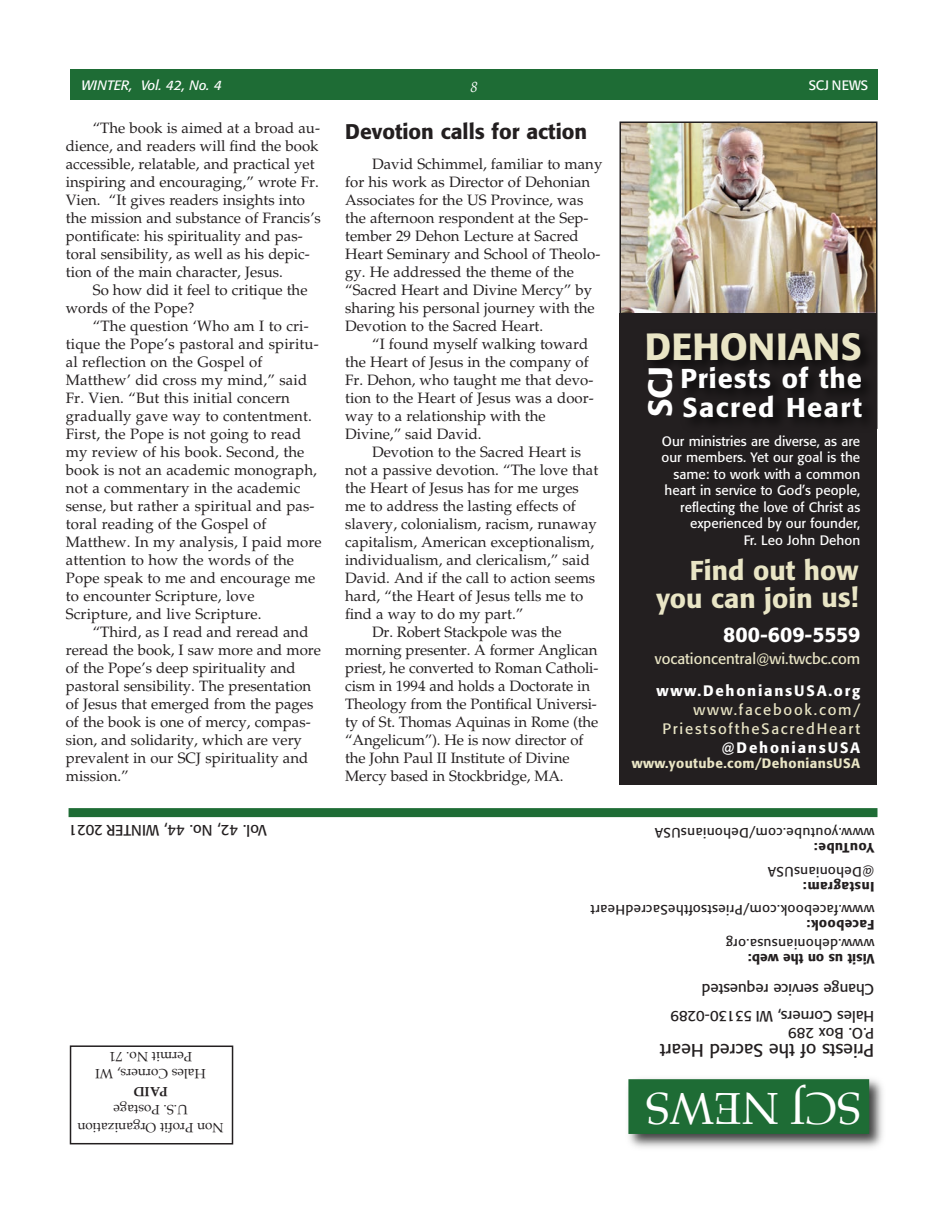
<style>
.page{position:relative;width:945px;height:1215px;background:#fff}
.page>*{position:absolute;margin:0;border:0;box-sizing:border-box;transform-origin:0 0}
.t1{font:45px "Palatino";color:#fff}
.t2{font:500 37.5px "Formata";color:#e9e5c5}
.t3{font:500 33px "Formata";color:#fff}
.t4{font:500 27px/27.8px "Formata";color:#e9e5c5;text-align:right}
.t5{font:500 27px "Formata";letter-spacing:.045em;color:#fff}
.t6{font:500 21px "Formata";color:#231f20}
.t7{font:500 21px "Formata";color:#fff}
.t8{font:18px "Formata";color:#231f20}
.t9{font:15px/18px "Palatino LT Std";color:#231f20}
.t10{font:15px/16.5px "Formata";color:#231f20}
.t11{font:15px/18.9px "Formata";letter-spacing:.115em;color:#e9e5c5;text-align:right}
.t12{font:500 15px "Formata";letter-spacing:.115em;color:#fff}
.t13{font:15px "Formata";color:#e9e5c5}
.t14{font:italic 15px "Palatino";color:#fff}
.t15{font:13.5px/16.5px "Formata";color:#fff;text-align:right}
.t16{font:13.5px "Formata";letter-spacing:.03em;color:#231f20}
.t17{font:13.5px/17.9px "Palatino";color:#231f20;text-align:center}
.t18{font:500 13.5px "Formata";letter-spacing:.03em;color:#e9e5c5}
.t19{font:500 13.5px "Formata";letter-spacing:.03em;color:#231f20}
.t20{font:italic 13.5px "Formata";color:#fff}
.t21{font:500 13.5px "Formata";color:#231f20}
.t22{font:700 13.5px "Palatino";color:#231f20}
</style>
<div class="page">
<div style="left:70px;top:69px;width:807px;height:30px;background:#1e6c35"></div>
<div style="left:70px;top:1045px;width:163px;height:100px;border:2px solid #231f20"></div>
<div style="left:69px;top:808px;width:809px;height:9px;background:#1e6c35"></div>
<img style="left:628px;top:1078px;width:255px;height:70px">
<div style="left:628px;top:1079px;width:241px;height:55px;background:#1e6c35"></div>
<img style="left:622px;top:125px;width:252px;height:160px">
<div style="left:619px;top:122px;width:258px;height:307px;border:2px solid #231f20"></div>
<div style="left:619px;top:313px;width:258px;height:472px;background:#231f20"></div>
<img style="left:619px;top:285px;width:259px;height:144px">
<p class="t20" style="left:82px;top:79px;width:142px">WINTER, Vol. 42, No. 4</p>
<p class="t14" style="left:470px;top:80px;width:9px">8</p>
<p class="t15" style="left:809px;top:78px;width:61px">SCJ NEWS</p>
<p class="t9" style="left:66px;top:121px;width:257px;text-indent:27px">“The book is aimed at a broad au&shy;dience, and readers will find the book accessible, relatable, and practical yet inspiring and encouraging,” wrote Fr.<br>Vien. “It gives readers insights into the mission and substance of Francis’s pontificate: his spirituality and pas&shy;toral sensibility, as well as his depic&shy;tion of the main character, Jesus.</p>
<p class="t9" style="left:66px;top:283px;width:243px;text-indent:27px">So how did it feel to critique the words of the Pope?</p>
<p class="t9" style="left:66px;top:319px;width:257px;text-indent:27px">“The question ‘Who am I to cri&shy;tique the Pope’s pastoral and spiritu&shy;al reflection on the Gospel of Matthew’ did cross my mind,” said Fr. Vien. “But this initial concern gradually gave way to contentment.<br>First, the Pope is not going to read my review of his book. Second, the book is not an academic monograph, not a commentary in the academic sense, but rather a spiritual and pas&shy;toral reading of the Gospel of Matthew. In my analysis, I paid more attention to how the words of the Pope speak to me and encourage me to encounter Scripture, love Scripture, and live Scripture.</p>
<p class="t9" style="left:66px;top:625px;width:257px;text-indent:27px">“Third, as I read and reread and reread the book, I saw more and more of the Pope’s deep spirituality and pastoral sensibility. The presentation of Jesus that emerged from the pages of the book is one of mercy, compas&shy;sion, and solidarity, which are very prevalent in our SCJ spirituality and mission.”</p>
<p class="t10" style="left:267px;top:837px;width:200px;rotate:-180deg">Vol. 42, No. 44, WINTER 2021</p>
<p class="t17" style="left:206px;top:1082px;width:112px;rotate:-180deg">Hales Corners, WI<br>Permit No. 71</p>
<p class="t22" style="left:168px;top:1098px;width:36px;rotate:-180deg">PAID</p>
<p class="t17" style="left:224px;top:1135px;width:148px;rotate:-180deg">Non Profit Organization<br>U.S. Postage</p>
<h3 class="t6" style="left:345px;top:122px;width:243px">Devotion calls for action</h3>
<p class="t9" style="left:345px;top:157px;width:259px;text-indent:27px">David Schimmel, familiar to many for his work as Director of Dehonian Associates for the US Province, was the afternoon respondent at the Sep&shy;tember 29 Dehon Lecture at Sacred Heart Seminary and School of Theolo&shy;gy. He addressed the theme of the “Sacred Heart and Divine Mercy” by sharing his personal journey with the Devotion to the Sacred Heart.</p>
<p class="t9" style="left:345px;top:337px;width:250px;text-indent:27px">“I found myself walking toward the Heart of Jesus in the company of<br>Fr. Dehon, who taught me that devo&shy;tion to the Heart of Jesus was a door&shy;way to a relationship with the<br>Divine,” said David.</p>
<p class="t9" style="left:372px;top:445px;width:211px">Devotion to the Sacred Heart is</p>
<p class="t9" style="left:345px;top:463px;width:255px">not a passive devotion. “The love that</p>
<p class="t9" style="left:345px;top:481px;width:235px">the Heart of Jesus has for me urges</p>
<p class="t9" style="left:345px;top:499px;width:232px">me to address the lasting effects of</p>
<p class="t9" style="left:345px;top:517px;width:253px">slavery, colonialism, racism, runaway</p>
<p class="t9" style="left:345px;top:535px;width:251px">capitalism, American exceptionalism,</p>
<p class="t9" style="left:345px;top:553px;width:246px">individualism, and clericalism,” said</p>
<p class="t9" style="left:345px;top:571px;width:252px">David. And if the call to action seems</p>
<p class="t9" style="left:345px;top:589px;width:240px">hard, “the Heart of Jesus tells me to</p>
<p class="t9" style="left:345px;top:607px;width:180px">find a way to do my part.”</p>
<p class="t9" style="left:372px;top:625px;width:191px">Dr. Robert Stackpole was the</p>
<p class="t9" style="left:345px;top:643px;width:254px">morning presenter. A former Anglican</p>
<p class="t9" style="left:345px;top:661px;width:255px">priest, he converted to Roman Catholi-</p>
<p class="t9" style="left:345px;top:679px;width:247px">cism in 1994 and holds a Doctorate in</p>
<p class="t9" style="left:345px;top:697px;width:253px">Theology from the Pontifical Universi-</p>
<p class="t9" style="left:345px;top:715px;width:255px">ty of St. Thomas Aquinas in Rome (the</p>
<p class="t9" style="left:345px;top:733px;width:240px">“Angelicum”). He is now director of</p>
<p class="t9" style="left:345px;top:751px;width:226px">the John Paul II Institute of Divine</p>
<p class="t9" style="left:345px;top:769px;width:220px">Mercy based in Stockbridge, MA.</p>
<h2 class="t2" style="left:645px;top:330px;width:219px">DEHONIANS</h2>
<h3 class="t5" style="left:681px;top:367px;width:183px">Priests of the</h3>
<h3 class="t3" style="left:646px;top:417px;width:53px;rotate:-90deg">SCJ</h3>
<h3 class="t5" style="left:683px;top:395px;width:181px">Sacred Heart</h3>
<p class="t15" style="left:662px;top:434px;width:200px">Our ministries are diverse, as are our members. Yet our goal is the same: to work with a common heart in service to God’s people, reflecting the love of Christ as experienced by our founder,<br>Fr. Leo John Dehon</p>
<h3 class="t4" style="left:656px;top:559px;width:204px">Find out how you can join us!</h3>
<h3 class="t7" style="left:723px;top:625px;width:138px">800-609-5559</h3>
<p class="t13" style="left:655px;top:652px;width:207px">vocationcentral@wi.twcbc.com</p>
<p class="t12" style="left:656px;top:684px;width:205px">www.DehoniansUSA.org</p>
<p class="t11" style="left:662px;top:701px;width:199px">www.facebook.com/<br>PriestsoftheSacredHeart</p>
<p class="t12" style="left:721px;top:741px;width:140px">@DehoniansUSA</p>
<p class="t18" style="left:632px;top:757px;width:230px">www.youtube.com/DehoniansUSA</p>
<p class="t16" style="left:874px;top:839px;width:221px;rotate:-180deg">www.youtube.com/DehoniansUSA</p>
<p class="t19" style="left:874px;top:854px;width:62px;rotate:-180deg">YouTube:</p>
<p class="t16" style="left:874px;top:878px;width:108px;rotate:-180deg">@DehoniansUSA</p>
<p class="t19" style="left:874px;top:893px;width:73px;rotate:-180deg">Instagram:</p>
<p class="t16" style="left:874px;top:916px;width:285px;rotate:-180deg">www.facebook.com/PriestsoftheSacredHeart</p>
<p class="t19" style="left:874px;top:931px;width:69px;rotate:-180deg">Facebook:</p>
<p class="t16" style="left:874px;top:950px;width:150px;rotate:-180deg">www.dehoniansusa.org</p>
<p class="t21" style="left:874px;top:965px;width:128px;rotate:-180deg">Visit us on the web:</p>
<p class="t10" style="left:874px;top:997px;width:174px;rotate:-180deg">Change service requested</p>
<p class="t10" style="left:874px;top:1040px;width:206px;rotate:-180deg">P.O. Box 289<br>Hales Corners, WI 53130-0289</p>
<p class="t8" style="left:874px;top:1059px;width:216px;rotate:-180deg">Priests of the Sacred Heart</p>
<h1 class="t1" style="left:861px;top:1130px;width:217px;rotate:180deg">SCJ NEWS</h1>
</div>
